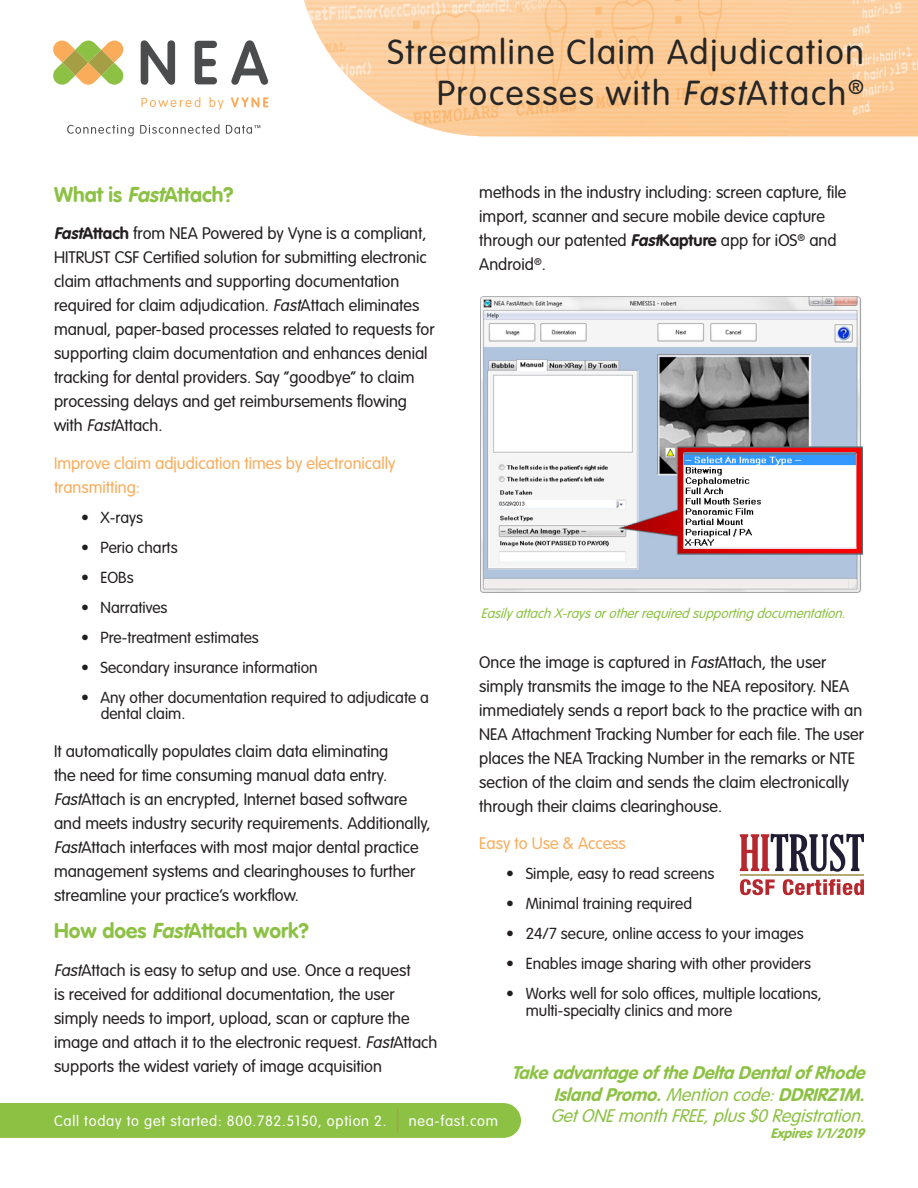
<style>
.page{position:relative;width:918px;height:1188px;background:#fff}
.page>*{position:absolute;margin:0;border:0;box-sizing:border-box;transform-origin:0 0}
.Page_Header{font:300 34.2px/41.1px "VAG Rounded Std";letter-spacing:.05em;color:#262626;text-align:right}
.Headers{font:21px "VAG Rounded Bold";color:#8cc144}
.t1{font:italic 700 18px/21.6px "VAG Rounded Std";color:#8cc144;text-align:justify}
.Body_Copy{font:300 16.5px/24px "VAG Rounded Std";color:#231f20}
.Subheaders{font:300 16.5px/24px "VAG Rounded Std";color:#faac5b}
.Body_Copy-2{font:300 16.5px "VAG Rounded Std";color:#faac5b}
.t2{font:300 15.75px/16.5px "VAG Rounded Std";color:#231f20}
.t3{font:300 14.7px "VAG Rounded Std";letter-spacing:.05em;color:#fff}
.t4{font:italic 300 13.5px "VAG Rounded Std";color:#8cc144}
.t5{font:italic 700 13.5px "VAG Rounded Std";color:#8cc144}
.s1{font-style:italic}
.s2{font-weight:700;font-style:italic}
.s3{font-weight:700}
.s4{font-weight:300}
.s5{font-size:21.9px;color:#a69e45}
</style>
<div class="page">
<div style="left:0;top:1103px;width:521px;height:35px;background:#8cc144"></div>
<img style="left:304px;top:0;width:614px;height:136px">
<svg style="left:53px;top:40px;width:71px;height:45px"></svg>
<svg style="left:141px;top:40px;width:34px;height:45px"></svg>
<svg style="left:195px;top:41px;width:22px;height:43px"></svg>
<svg style="left:231px;top:40px;width:37px;height:45px"></svg>
<svg style="left:141px;top:97px;width:59px;height:10px"></svg>
<svg style="left:209px;top:97px;width:14px;height:13px"></svg>
<svg style="left:231px;top:97px;width:37px;height:10px"></svg>
<svg style="left:67px;top:125px;width:67px;height:11px"></svg>
<svg style="left:140px;top:124px;width:79px;height:10px"></svg>
<svg style="left:226px;top:125px;width:34px;height:9px"></svg>
<img style="left:481px;top:296px;width:381px;height:297px">
<svg style="left:740px;top:834px;width:124px;height:38px"></svg>
<hr style="left:740px;top:875px;width:124px;height:1px;background:#b6a870">
<svg style="left:740px;top:879px;width:35px;height:16px"></svg>
<svg style="left:783px;top:879px;width:81px;height:16px"></svg>
<p class="Page_Header" style="left:387px;top:33px;width:478px">Streamline Claim Adjudication<br>Processes with <span class="s1">Fast</span>Attach<sup>®</sup></p>
<p class="Body_Copy" style="left:479px;top:181px;width:369px">methods in the industry including: screen capture, file import, scanner and secure mobile device capture through our patented <span class="s2">Fast</span><span class="s3">Kapture</span> app for iOS<sup>®</sup> and Android<sup>®</sup>.</p>
<p class="Headers" style="left:54px;top:182px;width:181px">What is <span class="s1">Fast</span>Attach?</p>
<p class="Body_Copy" style="left:54px;top:222px;width:382px"><span class="s2">Fast</span><span class="s3">Attach</span> from NEA Powered by Vyne is a compliant, HITRUST CSF Certified solution for submitting electronic claim attachments and supporting documentation required for claim adjudication. <span class="s1">Fast</span>Attach eliminates manual, paper-based processes related to requests for supporting claim documentation and enhances denial tracking for dental providers. Say “goodbye” to claim processing delays and get reimbursements flowing with <span class="s1">Fast</span>Attach.</p>
<p class="Subheaders" style="left:54px;top:452px;width:343px">Improve claim adjudication times by electronically transmitting:</p>
<p class="t2" style="left:81px;top:510px;width:64px">• X-rays</p>
<p class="t2" style="left:81px;top:540px;width:98px">• Perio charts</p>
<p class="t2" style="left:81px;top:570px;width:54px">• EOBs</p>
<p class="t2" style="left:81px;top:600px;width:88px">• Narratives</p>
<p class="t2" style="left:81px;top:630px;width:179px">• Pre-treatment estimates</p>
<p class="t2" style="left:81px;top:660px;width:238px">• Secondary insurance information</p>
<p class="t2" style="left:101px;top:690px;width:330px;text-indent:-20px">• Any other documentation required to adjudicate a dental claim.</p>
<p class="Body_Copy" style="left:54px;top:740px;width:378px">It automatically populates claim data eliminating<br>the need for time consuming manual data entry.<br><span class="s1">Fast</span>Attach is an encrypted, Internet based software and meets industry security requirements. Additionally, <span class="s1">Fast</span>Attach interfaces with most major dental practice management systems and clearinghouses to further streamline your practice’s workflow.</p>
<p class="Headers" style="left:54px;top:919px;width:256px">How does <span class="s1">Fast</span>Attach work?</p>
<p class="Body_Copy" style="left:54px;top:959px;width:385px"><span class="s1">Fast</span>Attach is easy to setup and use. Once a request<br>is received for additional documentation, the user simply needs to import, upload, scan or capture the image and attach it to the electronic request. <span class="s1">Fast</span>Attach supports the widest variety of image acquisition</p>
<p class="t4" style="left:481px;top:606px;width:370px">EasilyattachX-raysorotherrequiredsupportingdocumentation.</p>
<p class="Body_Copy" style="left:479px;top:651px;width:386px">Once the image is captured in <span class="s1">Fast</span>Attach, the user simply transmits the image to the NEA repository. NEA immediately sends a report back to the practice with an NEA Attachment Tracking Number for each file. The user places the NEA Tracking Number in the remarks or NTE section of the claim and sends the claim electronically through their claims clearinghouse.</p>
<p class="Body_Copy-2" style="left:479px;top:834px;width:148px">Easy to Use &amp; Access</p>
<p class="t2" style="left:506px;top:866px;width:210px">• Simple, easy to read screens</p>
<p class="t2" style="left:506px;top:896px;width:187px">• Minimal training required</p>
<p class="t2" style="left:506px;top:926px;width:299px">• 24/7 secure, online access to your images</p>
<p class="t2" style="left:506px;top:956px;width:306px">• Enables image sharing with other providers</p>
<p class="t2" style="left:526px;top:986px;width:298px;text-indent:-19px">• Works well for solo offices, multiple locations, multi-specialty clinics and more</p>
<p class="t1" style="left:550px;top:1062px;width:321px;text-indent:-39px">Takeadvantageof theDeltaDentalof Rhode IslandPromo.<span class="s4">Mentioncode:</span>DDRIRZ1M.<br><span class="s4">GetONEmonthFREE,plus$0Registration.</span></p>
<p class="t5" style="left:770px;top:1126px;width:100px">Expires1/1/2019</p>
<p class="t3" style="left:54px;top:1112px;width:445px">Call today to get started: 800.782.5150, option 2. <span class="s5">|</span> nea-fast.com</p>
</div>
